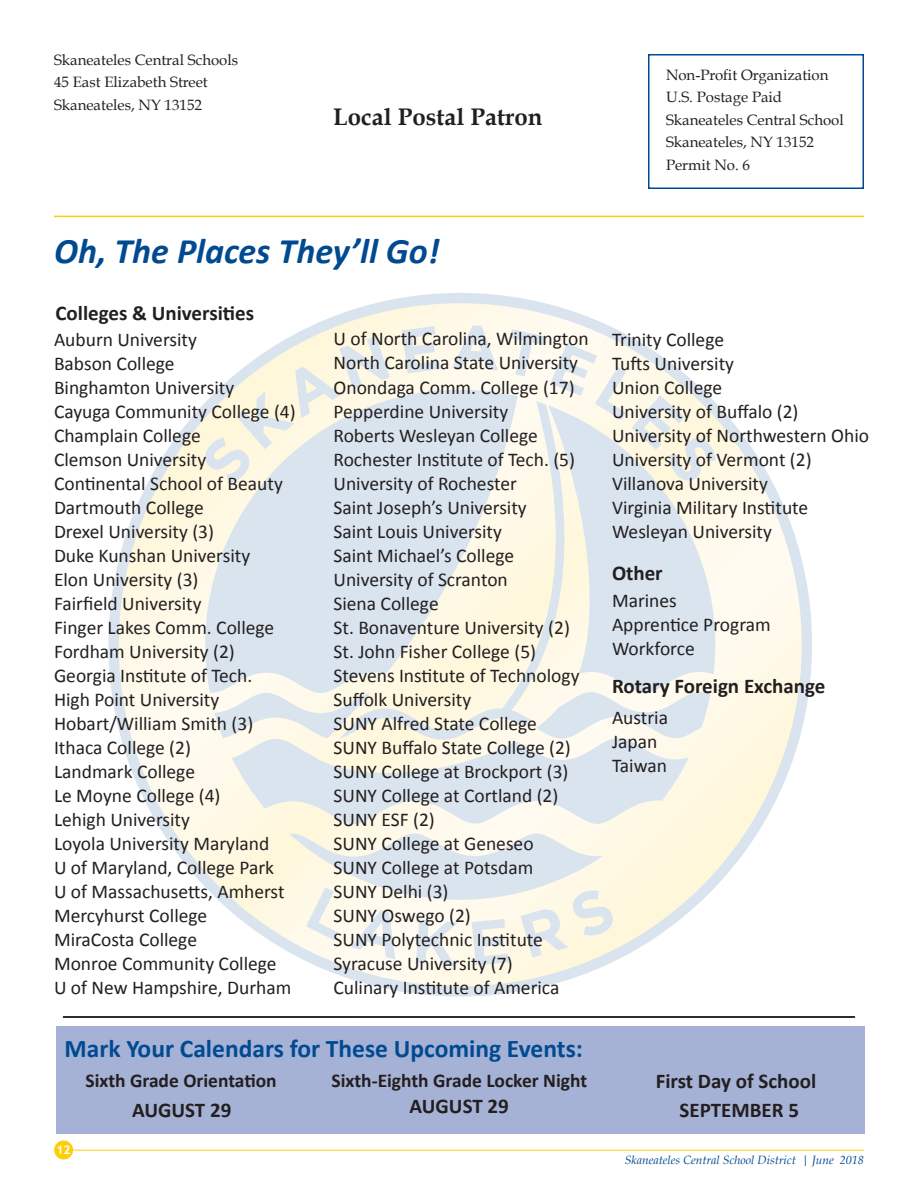
<style>
.page{position:relative;width:918px;height:1188px;background:#fff}
.page>*{position:absolute;margin:0;border:0;box-sizing:border-box;transform-origin:0 0}
.t1{font:italic 700 36px "Calibri";color:#014a91}
.t2{font:700 25.5px "Calibri";color:#014a91}
.t3{font:700 24px "Book Antiqua";color:#231f20}
.t4{font:700 21px/28.8px "Calibri";color:#231f20;text-align:center}
.t5{font:19.5px/24px "Calibri";color:#231f20}
.t6{font:700 19.5px "Calibri";color:#231f20}
.t7{font:15px/22.5px "Book Antiqua";color:#231f20}
.t8{font:italic 12px "Book Antiqua";color:#014a91}
.t9{font:700 12px "Trebuchet MS";color:#fff}
</style>
<div class="page">
<hr style="left:72px;top:1150px;width:792px;height:1px;background:#fece08">
<div style="left:54px;top:1140px;width:19px;height:19px;background:#fece08;border-radius:50%"></div>
<div style="left:56px;top:1026px;width:809px;height:108px;background:#a5b2d5"></div>
<hr style="left:54px;top:216px;width:810px;height:1px;background:#fece08">
<div style="left:648px;top:54px;width:216px;height:135px;border:2px solid #014a91"></div>
<svg style="left:63px;top:1017px;width:792px;height:1px"></svg>
<svg style="left:108px;top:293px;width:704px;height:704px"></svg>
<svg style="left:119px;top:303px;width:683px;height:683px"></svg>
<svg style="left:339px;top:401px;width:248px;height:339px;background:#ebeee8"></svg>
<svg style="left:205px;top:336px;width:185px;height:147px;background:#eeefe8"></svg>
<svg style="left:402px;top:326px;width:38px;height:47px;background:#e9edea"></svg>
<svg style="left:452px;top:325px;width:46px;height:45px;background:#eef0ec"></svg>
<svg style="left:510px;top:329px;width:205px;height:152px"></svg>
<svg style="left:306px;top:887px;width:32px;height:53px;background:#f1f1eb"></svg>
<svg style="left:351px;top:910px;width:44px;height:50px"></svg>
<svg style="left:416px;top:920px;width:42px;height:46px;background:#ecefed"></svg>
<svg style="left:472px;top:919px;width:37px;height:46px;background:#e8eceb"></svg>
<svg style="left:521px;top:890px;width:92px;height:68px;background:#f2f1e5"></svg>
<p class="t7" style="left:54px;top:49px;width:186px">Skaneateles Central Schools<br>45 East Elizabeth Street<br>Skaneateles, NY 13152</p>
<p class="t3" style="left:333px;top:103px;width:211px">Local Postal Patron</p>
<h1 class="t1" style="left:54px;top:228px;width:387px">Oh, The Places They’ll Go!</h1>
<p class="t7" style="left:666px;top:64px;width:179px">Non-Profit Organization<br>U.S. Postage Paid<br>Skaneateles Central School<br>Skaneateles, NY 13152<br>Permit No. 6</p>
<p class="t4" style="left:56px;top:298px;width:200px">Colleges &amp; Universities</p>
<p class="t5" style="left:54px;top:327px;width:243px">Auburn University<br>Babson College<br>Binghamton University<br>Cayuga Community College (4)<br>Champlain College<br>Clemson University<br>Continental School of Beauty<br>Dartmouth College<br>Drexel University (3)<br>Duke Kunshan University<br>Elon University (3)<br>Fairfield University<br>Finger Lakes Comm. College<br>Fordham University (2)<br>Georgia Institute of Tech.<br>High Point University<br>Hobart/William Smith (3)<br>Ithaca College (2)<br>Landmark College<br>Le Moyne College (4)<br>Lehigh University<br>Loyola University Maryland<br>U of Maryland, College Park<br>U of Massachusetts, Amherst<br>Mercyhurst College<br>MiraCosta College<br>Monroe Community College<br>U of New Hampshire, Durham</p>
<p class="t5" style="left:334px;top:327px;width:257px">U of North Carolina, Wilmington<br>North Carolina State University<br>Onondaga Comm. College (17)<br>Pepperdine University<br>Roberts Wesleyan College<br>Rochester Institute of Tech. (5)<br>University of Rochester<br>Saint Joseph’s University<br>Saint Louis University<br>Saint Michael’s College<br>University of Scranton<br>Siena College<br>St. Bonaventure University (2)<br>St. John Fisher College (5)<br>Stevens Institute of Technology<br>Suffolk University<br>SUNY Alfred State College<br>SUNY Buffalo State College (2)<br>SUNY College at Brockport (3)<br>SUNY College at Cortland (2)<br>SUNY ESF (2)<br>SUNY College at Geneseo<br>SUNY College at Potsdam<br>SUNY Delhi (3)<br>SUNY Oswego (2)<br>SUNY Polytechnic Institute<br>Syracuse University (7)<br>Culinary Institute of America</p>
<p class="t5" style="left:612px;top:328px;width:259px">Trinity College<br>Tufts University<br>Union College<br>University of Buffalo (2)<br>University of Northwestern Ohio<br>University of Vermont (2)<br>Villanova University<br>Virginia Military Institute<br>Wesleyan University</p>
<p class="t4" style="left:612px;top:557px;width:52px">Other</p>
<p class="t5" style="left:612px;top:589px;width:160px">Marines<br>Apprentice Program<br>Workforce</p>
<p class="t4" style="left:612px;top:671px;width:215px">Rotary Foreign Exchange</p>
<p class="t5" style="left:612px;top:705px;width:58px">Austria<br>Japan<br>Taiwan</p>
<h2 class="t2" style="left:64px;top:1033px;width:520px">Mark Your Calendars for These Upcoming Events:</h2>
<p class="t6" style="left:86px;top:1068px;width:193px">Sixth Grade Orientation</p>
<p class="t4" style="left:132px;top:1094px;width:101px">AUGUST 29</p>
<p class="t6" style="left:332px;top:1069px;width:257px">Sixth-Eighth Grade Locker Night</p>
<p class="t4" style="left:410px;top:1091px;width:101px">AUGUST 29</p>
<p class="t9" style="left:56px;top:1142px;width:16px">12</p>
<p class="t4" style="left:656px;top:1066px;width:162px">First Day of School<br>SEPTEMBER 5</p>
<p class="t8" style="left:625px;top:1153px;width:241px">Skaneateles Central School District | June 2018</p>
</div>
